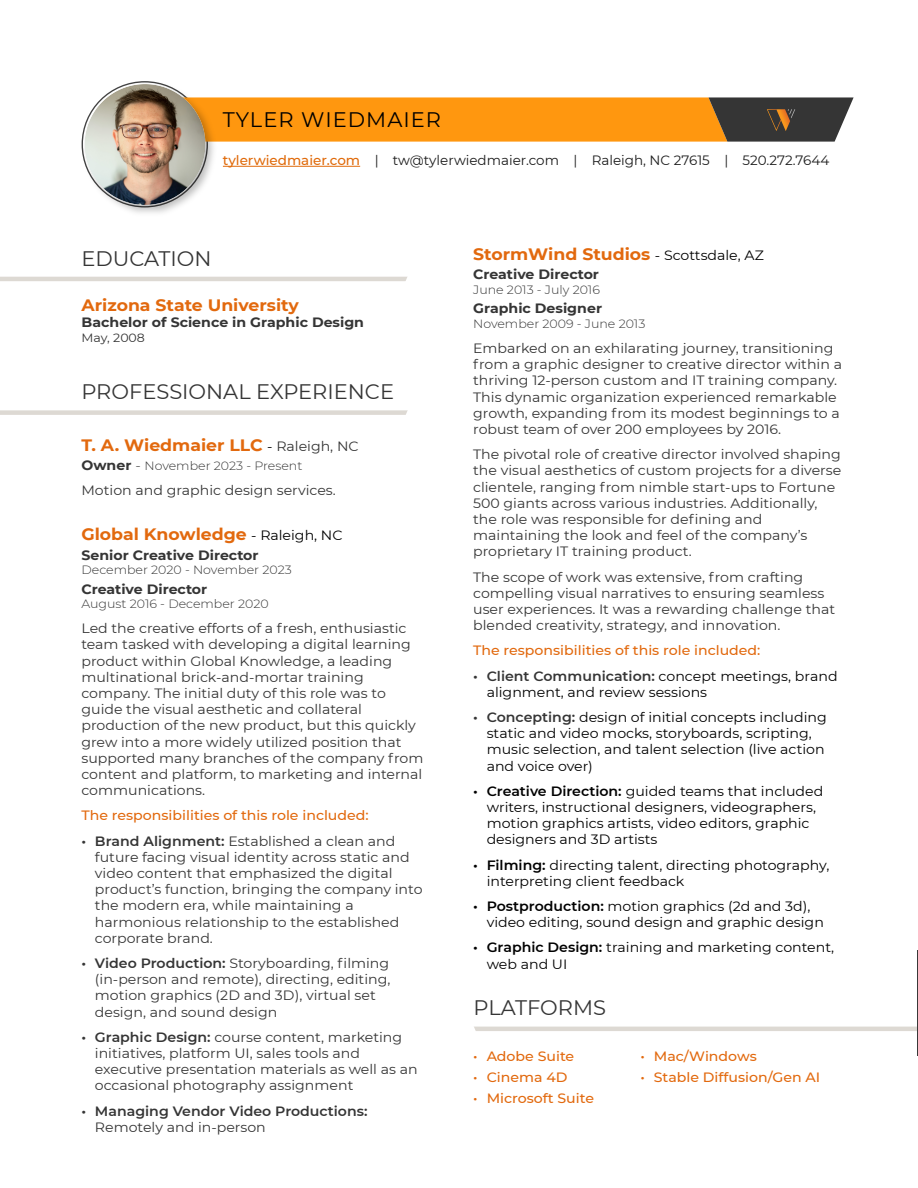
<style>
.page{position:relative;width:918px;height:1188px;background:#fff}
.page>*{position:absolute;margin:0;border:0;box-sizing:border-box;transform-origin:0 0}
.t1{font:21px "Montserrat";color:#353535}
.t2{font:21px "Montserrat";letter-spacing:.05em;color:#000}
.t3{font:700 16.5px "Montserrat";color:#e2690e;scale:1.05 1}
.t4{font:13.5px/16.2px "Montserrat";color:#353535;scale:1.05 1}
.t5{font:13.5px/16.2px "Montserrat";color:#000;scale:1.05 1}
.t6{font:500 13.5px "Montserrat";color:#e2690e;scale:1.05 1}
.t7{font:700 13.5px "Montserrat";color:#353535;scale:1.05 1}
.t8{font:13.5px "Montserrat";color:#1c1c1c}
.t9{font:600 13.5px "Montserrat";color:#353535;scale:1.05 1}
.t10{font:300 12px "Montserrat";color:#353535;scale:1.05 1}
.t11{font:12px "Montserrat";color:#353535;scale:1.05 1}
.s1{font-weight:500;color:#e06a0a}
.s2{font-weight:400;font-size:13.5px;color:#000}
.s3{font-weight:400;font-size:13.5px;color:#353535}
.s4{font-weight:700;font-size:13.5px}
.s5{font-size:13.5px}
.s6{font-weight:600}
.s7{font-weight:600;color:#353535}
</style>
<div class="page">
<img style="left:81px;top:81px;width:133px;height:132px">
<img style="left:83px;top:83px;width:124px;height:123px">
<svg style="left:127px;top:97px;width:727px;height:45px;background:#d48725"></svg>
<hr style="left:223px;top:166px;width:137px;height:1px;background:#e06a0a">
<hr style="left:0;top:277px;width:410px;height:4px;background:#ddd9d3">
<svg style="left:404px;top:276px;width:6px;height:5px"></svg>
<div style="left:0;top:410px;width:409px;height:5px;background:#ddd9d3"></div>
<svg style="left:404px;top:410px;width:5px;height:5px"></svg>
<hr style="left:473px;top:1027px;width:445px;height:4px;background:#ddd9d3">
<h1 class="t2" style="left:223px;top:105px;width:220px">TYLER WIEDMAIER</h1>
<p class="t8" style="left:223px;top:151px;width:608px"><span class="s1">tylerwiedmaier.com</span> | tw@tylerwiedmaier.com | Raleigh, NC 27615 | 520.272.7644</p>
<h1 class="t1" style="left:81px;top:244px;width:132px">EDUCATION</h1>
<p class="t3" style="left:82px;top:293px;width:208px">Arizona State University</p>
<p class="t7" style="left:82px;top:313px;width:271px">Bachelor of Science in Graphic Design</p>
<p class="t11" style="left:82px;top:329px;width:62px">May, 2008</p>
<h1 class="t1" style="left:81px;top:377px;width:314px">PROFESSIONAL EXPERIENCE</h1>
<p class="t3" style="left:81px;top:433px;width:266px">T. A. Wiedmaier LLC <span class="s2">-</span> <span class="s3">Raleigh, NC</span></p>
<p class="t10" style="left:81px;top:458px;width:212px"><span class="s4">Owner</span> <span class="s5">-</span> November 2023 - Present</p>
<p class="t4" style="left:81px;top:482px;width:244px">Motion and graphic design services.</p>
<p class="t3" style="left:81px;top:522px;width:250px">Global Knowledge <span class="s2">- Raleigh, NC</span></p>
<p class="t7" style="left:81px;top:545px;width:170px">Senior Creative Director</p>
<p class="t10" style="left:81px;top:562px;width:202px">December 2020 - November 2023</p>
<p class="t7" style="left:81px;top:579px;width:121px">Creative Director</p>
<p class="t10" style="left:81px;top:596px;width:180px">August 2016 - December 2020</p>
<p class="t4" style="left:81px;top:620px;width:327px">Led the creative efforts of a fresh, enthusiastic team tasked with developing a digital learning product within Global Knowledge, a leading multinational brick-and-mortar training company. The initial duty of this role was to guide the visual aesthetic and collateral production of the new product, but this quickly grew into a more widely utilized position that supported many branches of the company from content and platform, to marketing and internal communications.</p>
<p class="t6" style="left:81px;top:806px;width:275px">The responsibilities of this role included:</p>
<p class="t4" style="left:95px;top:832px;width:313px;text-indent:-14px"><span class="s6">• Brand Alignment:</span> Established a clean and future facing visual identity across static and video content that emphasized the digital product’s function, bringing the company into the modern era, while maintaining a harmonious relationship to the established corporate brand.</p>
<p class="t4" style="left:95px;top:955px;width:283px;text-indent:-14px"><span class="s6">• Video Production:</span> Storyboarding, filming (in-person and remote), directing, editing, motion graphics (2D and 3D), virtual set design, and sound design</p>
<p class="t4" style="left:95px;top:1028px;width:309px;text-indent:-14px"><span class="s6">• Graphic Design:</span> course content, marketing initiatives, platform UI, sales tools and executive presentation materials as well as an occasional photography assignment</p>
<p class="t9" style="left:81px;top:1101px;width:274px">• Managing Vendor Video Productions:</p>
<p class="t4" style="left:95px;top:1119px;width:164px">Remotely and in-person</p>
<p class="t3" style="left:473px;top:242px;width:278px">StormWind Studios <span class="s2">- Scottsdale, AZ</span></p>
<p class="t7" style="left:473px;top:265px;width:121px">Creative Director</p>
<p class="t10" style="left:473px;top:281px;width:122px">June 2013 - July 2016</p>
<p class="t7" style="left:473px;top:299px;width:124px">Graphic Designer</p>
<p class="t10" style="left:473px;top:315px;width:166px">November 2009 - June 2013</p>
<p class="t4" style="left:473px;top:340px;width:353px">Embarked on an exhilarating journey, transitioning from a graphic designer to creative director within a thriving 12-person custom and IT training company.<br>This dynamic organization experienced remarkable growth, expanding from its modest beginnings to a robust team of over 200 employees by 2016.</p>
<p class="t4" style="left:473px;top:446px;width:352px">The pivotal role of creative director involved shaping the visual aesthetics of custom projects for a diverse clientele, ranging from nimble start-ups to Fortune 500 giants across various industries. Additionally, the role was responsible for defining and maintaining the look and feel of the company’s proprietary IT training product.</p>
<p class="t4" style="left:473px;top:568px;width:346px">The scope of work was extensive, from crafting compelling visual narratives to ensuring seamless user experiences. It was a rewarding challenge that blended creativity, strategy, and innovation.</p>
<p class="t6" style="left:473px;top:641px;width:275px">The responsibilities of this role included:</p>
<p class="t5" style="left:487px;top:667px;width:336px;text-indent:-14px"><span class="s7">• Client Communication:</span> concept meetings, brand alignment, and review sessions</p>
<p class="t5" style="left:487px;top:709px;width:325px;text-indent:-14px"><span class="s7">• Concepting:</span> design of initial concepts including static and video mocks, storyboards, scripting, music selection, and talent selection (live action and voice over)</p>
<p class="t5" style="left:487px;top:782px;width:322px;text-indent:-14px"><span class="s6">• Creative Direction:</span> guided teams that included writers, instructional designers, videographers, motion graphics artists, video editors, graphic designers and 3D artists</p>
<p class="t5" style="left:487px;top:856px;width:328px;text-indent:-14px"><span class="s6">• Filming:</span> directing talent, directing photography, interpreting client feedback</p>
<p class="t5" style="left:487px;top:898px;width:323px;text-indent:-14px"><span class="s6">• Postproduction:</span> motion graphics (2d and 3d), video editing, sound design and graphic design</p>
<p class="t5" style="left:487px;top:939px;width:333px;text-indent:-14px"><span class="s6">• Graphic Design:</span> training and marketing content, web and UI</p>
<h1 class="t1" style="left:473px;top:994px;width:134px">PLATFORMS</h1>
<p class="t6" style="left:473px;top:1047px;width:98px">• Adobe Suite</p>
<p class="t6" style="left:473px;top:1068px;width:91px">• Cinema 4D</p>
<p class="t6" style="left:473px;top:1088px;width:117px">• Microsoft Suite</p>
<p class="t6" style="left:640px;top:1047px;width:112px">• Mac/Windows</p>
<p class="t6" style="left:640px;top:1068px;width:173px">• Stable Diffusion/Gen AI</p>
</div>
